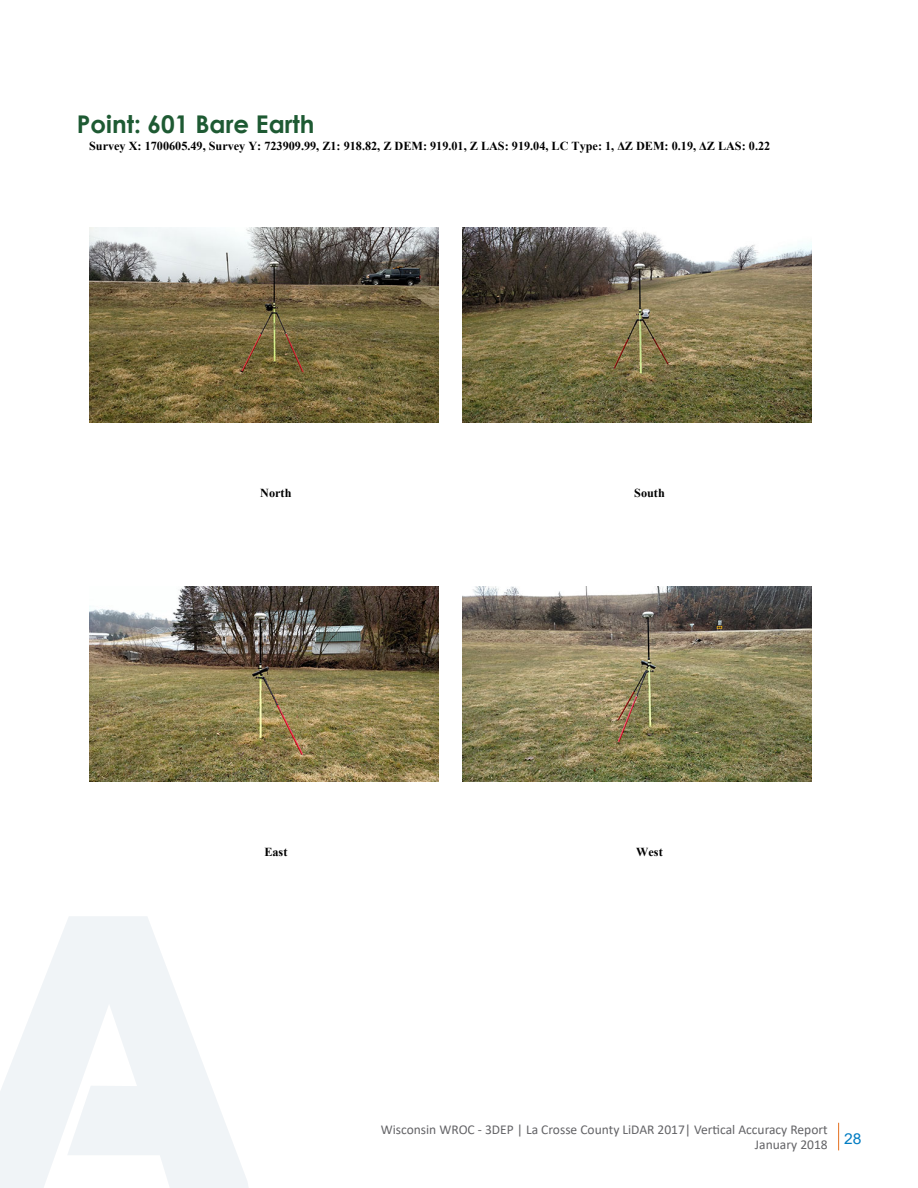
<style>
.page{position:relative;width:918px;height:1188px;background:#fff}
.page>*{position:absolute;margin:0;border:0;box-sizing:border-box;transform-origin:0 0}
.t1{font:700 24.45px "Century Gothic";color:#1e5a33}
.t2{font:15px "Arial";color:#007cc2;scale:1.04 1}
.t3{font:13.5px/15px "Calibri";color:#636366;text-align:right}
.t4{font:700 12.15px "Times New Roman";color:#000}
.t5{font:700 12.15px "Times New Roman";color:#000}
</style>
<div class="page">
<svg style="left:0;top:916px;width:248px;height:272px;fill:#f0f4f7"></svg>
<svg style="left:838px;top:1123px;width:1px;height:27px"></svg>
<img style="left:89px;top:227px;width:349px;height:195px">
<img style="left:463px;top:227px;width:349px;height:195px">
<img style="left:89px;top:586px;width:349px;height:195px">
<img style="left:463px;top:586px;width:349px;height:195px">
<p class="t1" style="left:77px;top:105px;width:239px">Point: 601 Bare Earth</p>
<p class="t4" style="left:89px;top:138px;width:683px">Survey X: 1700605.49, Survey Y: 723909.99, Z1: 918.82, Z DEM: 919.01, Z LAS: 919.04, LC Type: 1, ΔZ DEM: 0.19, ΔZ LAS: 0.22</p>
<p class="t5" style="left:260px;top:484px;width:33px">North</p>
<p class="t5" style="left:634px;top:484px;width:32px">South</p>
<p class="t5" style="left:264px;top:843px;width:25px">East</p>
<p class="t5" style="left:636px;top:843px;width:28px">West</p>
<p class="t3" style="left:381px;top:1122px;width:448px">Wisconsin WROC - 3DEP | La Crosse County LiDAR 2017| Vertical Accuracy Report<br>January 2018</p>
<p class="t2" style="left:844px;top:1128px;width:18px">28</p>
</div>
